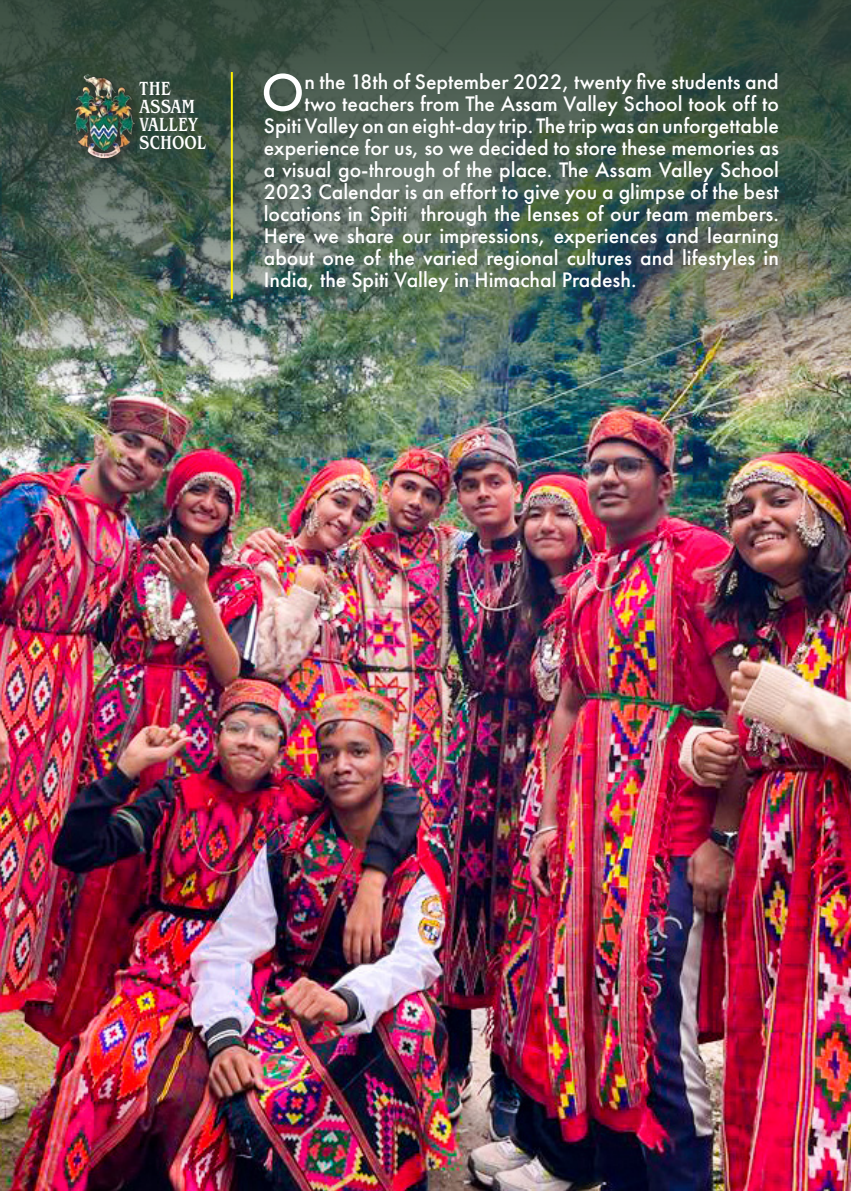
<style>
.page{position:relative;width:851px;height:1191px;background:#fff}
.page>*{position:absolute;margin:0;border:0;box-sizing:border-box;transform-origin:0 0}
.Body{font:500 54.8px "Futura PT";color:#fff}
.Body-2{font:500 21.8px "Futura PT";color:#fff}
.t1{font:500 condensed 20px "Benguiat Pro ITC";color:#fff}
</style>
<div class="page">
<img style="left:0;top:388px;width:850px;height:803px">
<img style="left:0;top:0;width:850px;height:388px">
<hr style="left:231px;top:72px;width:2px;height:227px;background:#fff101">
<div style="left:66px;top:66px;width:80px;height:104px;background:#231f20;opacity:.75"></div>
<img style="left:72px;top:72px;width:62px;height:86px">
<p class="t1" style="left:139px;top:77px;width:33px">THE</p>
<p class="t1" style="left:139px;top:95px;width:57px">ASSAM</p>
<p class="t1" style="left:139px;top:113px;width:60px">VALLEY</p>
<p class="t1" style="left:139px;top:131px;width:69px">SCHOOL</p>
<p class="Body" style="left:261px;top:59px;width:45px">O</p>
<p class="Body-2" style="left:304px;top:68px;width:476px">n the 18th of September 2022, twenty five students and</p>
<p class="Body-2" style="left:304px;top:90px;width:476px">two teachers from The Assam Valley School took off to</p>
<p class="Body-2" style="left:264px;top:112px;width:516px">Spiti Valley on an eight-day trip. The trip was an unforgettable</p>
<p class="Body-2" style="left:264px;top:134px;width:516px">experience for us, so we decided to store these memories as</p>
<p class="Body-2" style="left:264px;top:156px;width:516px">a visual go-through of the place. The Assam Valley School</p>
<p class="Body-2" style="left:264px;top:178px;width:516px">2023 Calendar is an effort to give you a glimpse of the best</p>
<p class="Body-2" style="left:264px;top:200px;width:516px">locations in Spiti through the lenses of our team members.</p>
<p class="Body-2" style="left:264px;top:222px;width:516px">Here we share our impressions, experiences and learning</p>
<p class="Body-2" style="left:264px;top:244px;width:516px">about one of the varied regional cultures and lifestyles in</p>
<p class="Body-2" style="left:264px;top:266px;width:374px">India, the Spiti Valley in Himachal Pradesh.</p>
</div>
